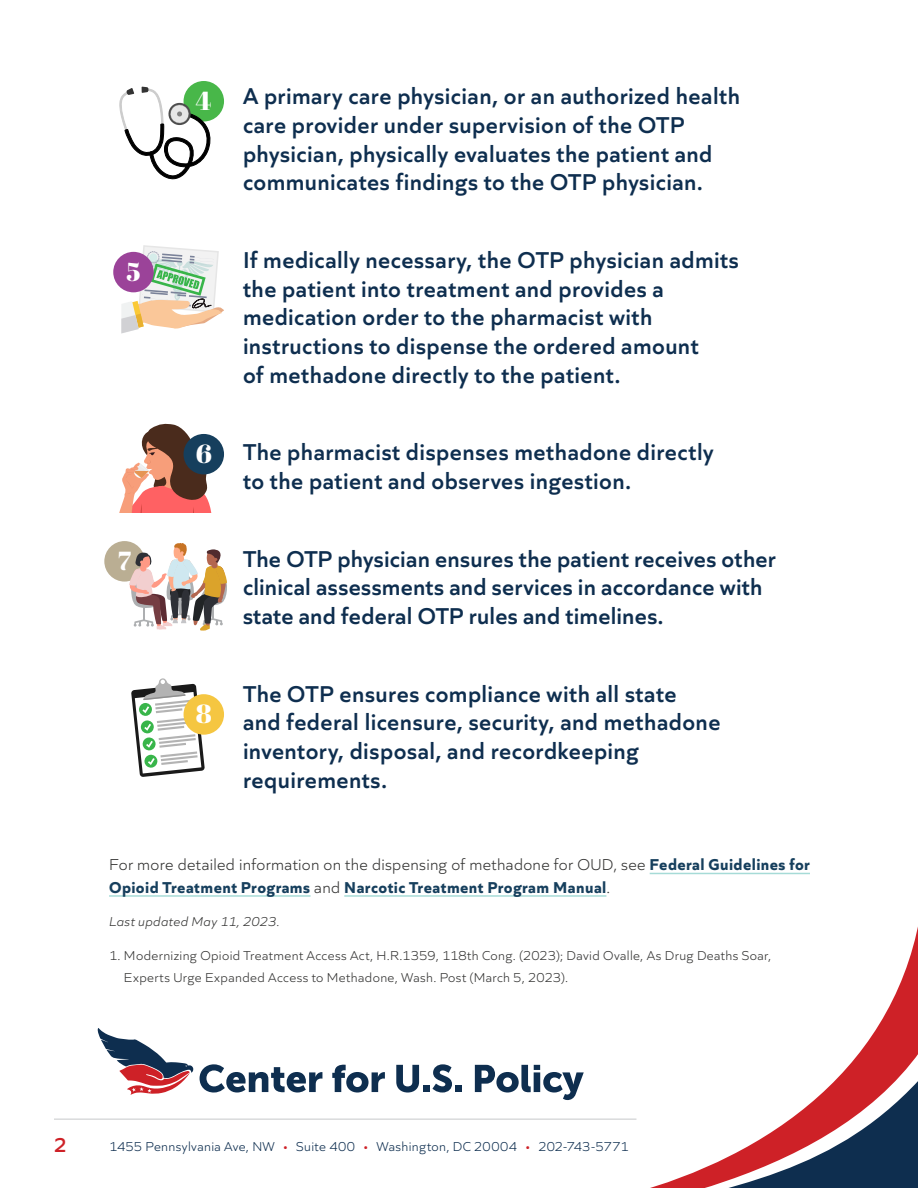
<style>
.page{position:relative;width:918px;height:1188px;background:#fff}
.page>*{position:absolute;margin:0;border:0;box-sizing:border-box;transform-origin:0 0}
.t1{font:26.1px "Abril Fatface";color:#fff}
.t2{font:600 24px/28.8px "Quiet Sans";letter-spacing:.02em;color:#0e2e4f}
.t3{font:600 21px "Quiet Sans";color:#ce2127}
.t4{font:700 16.5px/22.5px "Quiet Sans";letter-spacing:.025em;color:#163f5d}
.t5{font:300 13.5px/22.5px "Quiet Sans";letter-spacing:.03em;color:#343433}
.t6{font:300 13.5px "Quiet Sans";letter-spacing:.025em;color:#0e2e4f}
.t7{font:italic 300 13.5px "Quiet Sans";letter-spacing:.025em;color:#343433}
.s1{font-weight:300;color:#343433}
.s2{color:#ce2127}
</style>
<div class="page">
<svg style="left:138px;top:895px;width:780px;height:293px"></svg>
<svg style="left:98px;top:1028px;width:96px;height:67px"></svg>
<svg style="left:200px;top:1064px;width:122px;height:29px"></svg>
<svg style="left:332px;top:1065px;width:53px;height:28px"></svg>
<svg style="left:396px;top:1064px;width:65px;height:29px"></svg>
<svg style="left:475px;top:1065px;width:109px;height:35px"></svg>
<hr style="left:650px;top:873px;width:160px;height:1px;background:#a6dbd7">
<hr style="left:109px;top:895px;width:202px;height:2px;background:#a6dbd7">
<hr style="left:344px;top:895px;width:262px;height:2px;background:#a6dbd7">
<div style="left:184px;top:81px;width:40px;height:41px;background:#48b749;border-radius:50%"></div>
<svg style="left:119px;top:87px;width:93px;height:93px"></svg>
<svg style="left:131px;top:678px;width:74px;height:99px"></svg>
<div style="left:184px;top:694px;width:40px;height:41px;background:#f5c641;border-radius:50%"></div>
<div style="left:104px;top:541px;width:41px;height:41px;background:#baae93;border-radius:50%"></div>
<svg style="left:114px;top:423px;width:113px;height:208px"></svg>
<div style="left:113px;top:252px;width:41px;height:40px;background:#9b4399;border-radius:50%"></div>
<svg style="left:121px;top:245px;width:103px;height:88px"></svg>
<hr style="left:54px;top:1119px;width:582px;height:1px;background:#c7c8ca">
<p class="t1" style="left:126px;top:253px;width:16px">5</p>
<p class="t1" style="left:118px;top:543px;width:15px">7</p>
<p class="t1" style="left:196px;top:83px;width:17px">4</p>
<p class="t1" style="left:196px;top:435px;width:18px">6</p>
<p class="t1" style="left:196px;top:696px;width:17px">8</p>
<p class="t2" style="left:243px;top:80px;width:499px">A primary care physician, or an authorized health care provider under supervision of the OTP physician, physically evaluates the patient and communicates findings to the OTP physician.</p>
<p class="t2" style="left:243px;top:243px;width:497px">If medically necessary, the OTP physician admits the patient into treatment and provides a medication order to the pharmacist with instructions to dispense the ordered amount<br>of methadone directly to the patient.</p>
<p class="t2" style="left:243px;top:436px;width:472px">The pharmacist dispenses methadone directly to the patient and observes ingestion.</p>
<p class="t2" style="left:243px;top:542px;width:534px">The OTP physician ensures the patient receives other clinical assessments and services in accordance with state and federal OTP rules and timelines.</p>
<p class="t2" style="left:243px;top:677px;width:479px">The OTP ensures compliance with all state<br>and federal licensure, security, and methadone inventory, disposal, and recordkeeping requirements.</p>
<p class="t4" style="left:109px;top:852px;width:702px"><span class="s1">For more detailed information on the dispensing of methadone for OUD, see</span> Federal Guidelines for<br>Opioid Treatment Programs <span class="s1">and</span> Narcotic Treatment Program Manual<span class="s1">.</span></p>
<p class="t7" style="left:109px;top:912px;width:172px">Last updated May 11, 2023.</p>
<p class="t5" style="left:124px;top:943px;width:649px;text-indent:-15px">1. Modernizing Opioid Treatment Access Act, H.R.1359, 118th Cong. (2023); David Ovalle, As Drug Deaths Soar,<br>Experts Urge Expanded Access to Methadone, Wash. Post (March 5, 2023).</p>
<p class="t3" style="left:54px;top:1129px;width:14px">2</p>
<p class="t6" style="left:109px;top:1137px;width:521px">1455 Pennsylvania Ave, NW <span class="s2">•</span> Suite 400 <span class="s2">•</span> Washington, DC 20004 <span class="s2">•</span> 202-743-5771</p>
</div>
